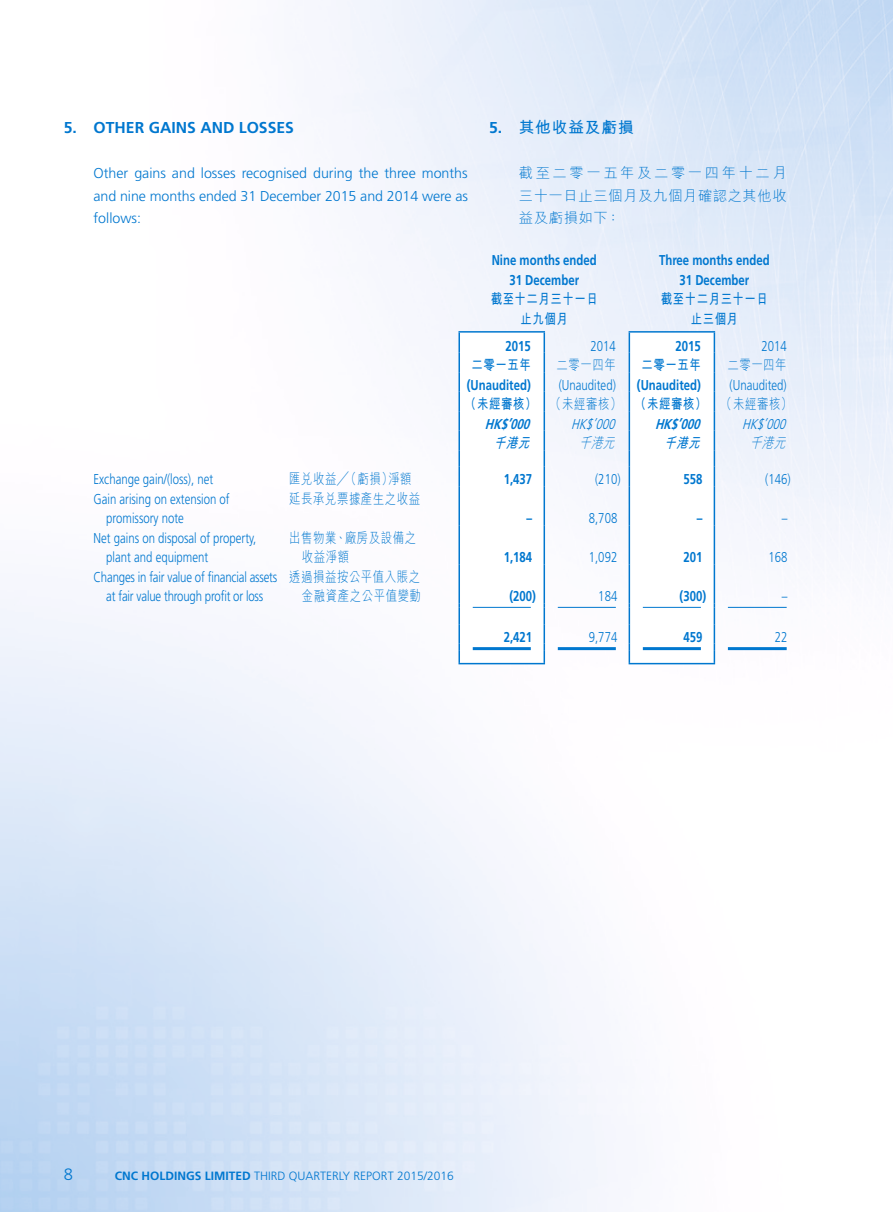
<style>
.page{position:relative;width:893px;height:1212px;background:#fff}
.page>*{position:absolute;margin:0;border:0;box-sizing:border-box;transform-origin:0 0}
.t1{font:300 16.5px "Frutiger LT Std";color:#0077cf}
.Heading_1{font:700 15.75px "Frutiger LT Std";color:#0077cf}
.C_Heading_1{font:700 15.75px "M Hei HK";letter-spacing:.05em;color:#0077cf}
.Body_Text{font:300 14.25px/19.5px "Frutiger LT Std";color:#0077cf;scale:.8 1}
.Body_Text-2{font:700 14.25px "Frutiger LT Std";color:#0077cf;scale:.8 1}
.Body_Text-3{font:300 14.25px/22.5px "Frutiger LT Std";color:#0077cf;text-align:justify}
.Body_Text-4{font:300 14.25px/19.5px "M Hei HK";letter-spacing:.05em;color:#0077cf;scale:.8 1}
.Body_Text-5{font:700 14.25px "M Hei HK";letter-spacing:.05em;color:#0077cf;scale:.8 1}
.C_Body_Text{font:300 14.25px/22.5px "M Hei HK";letter-spacing:.05em;color:#0077cf;text-align:justify}
.Body_Text-6{font:italic 700 14.25px "Frutiger LT Std";color:#0077cf;scale:.8 1}
.Body_Text-7{font:italic 300 14.25px "Frutiger LT Std";color:#0077cf;scale:.8 1}
.Body_Text-8{font:italic 700 14.25px "M Hei HK";color:#0077cf;scale:.8 1}
.Body_Text-9{font:italic 300 14.25px "M Hei HK";color:#0077cf;scale:.8 1}
.t2{font:300 12px "Frutiger LT Std";color:#0077cf}
.s1{font-family:"Frutiger LT Std"}
.s2{font-weight:700}
</style>
<div class="page">
<svg style="left:460px;top:332px;width:254px;height:332px"></svg>
<svg style="left:458px;top:353px;width:2px;height:19px"></svg>
<hr style="left:458px;top:372px;width:2px;height:20px;background:#0077cf">
<svg style="left:458px;top:392px;width:2px;height:19px"></svg>
<hr style="left:458px;top:411px;width:2px;height:20px;background:#0077cf">
<svg style="left:458px;top:431px;width:2px;height:55px"></svg>
<hr style="left:458px;top:486px;width:2px;height:39px;background:#0077cf">
<hr style="left:544px;top:486px;width:1px;height:39px;background:#0077cf">
<hr style="left:458px;top:525px;width:2px;height:39px;background:#0077cf">
<hr style="left:544px;top:525px;width:1px;height:39px;background:#0077cf">
<hr style="left:458px;top:564px;width:2px;height:39px;background:#0077cf">
<hr style="left:544px;top:564px;width:1px;height:39px;background:#0077cf">
<svg style="left:458px;top:603px;width:2px;height:21px"></svg>
<hr style="left:458px;top:624px;width:2px;height:20px;background:#0077cf">
<hr style="left:458px;top:331px;width:87px;height:2px;background:#0077cf">
<hr style="left:458px;top:333px;width:2px;height:20px;background:#0077cf">
<svg style="left:544px;top:333px;width:1px;height:153px"></svg>
<svg style="left:714px;top:333px;width:1px;height:153px"></svg>
<hr style="left:629px;top:486px;width:1px;height:39px;background:#0077cf">
<hr style="left:714px;top:486px;width:1px;height:39px;background:#0077cf">
<hr style="left:629px;top:525px;width:1px;height:39px;background:#0077cf">
<hr style="left:714px;top:525px;width:1px;height:39px;background:#0077cf">
<hr style="left:629px;top:564px;width:1px;height:39px;background:#0077cf">
<hr style="left:714px;top:564px;width:1px;height:39px;background:#0077cf">
<hr style="left:629px;top:331px;width:86px;height:2px;background:#0077cf">
<svg style="left:629px;top:333px;width:1px;height:153px"></svg>
<svg style="left:458px;top:644px;width:2px;height:19px"></svg>
<svg style="left:544px;top:603px;width:1px;height:60px"></svg>
<hr style="left:458px;top:663px;width:87px;height:1px;background:#0077cf">
<svg style="left:629px;top:603px;width:1px;height:60px"></svg>
<svg style="left:714px;top:603px;width:1px;height:60px"></svg>
<hr style="left:629px;top:663px;width:86px;height:1px;background:#0077cf">
<hr style="left:473px;top:607px;width:58px;height:1px;background:#0077cf">
<hr style="left:558px;top:607px;width:58px;height:1px;background:#0077cf">
<hr style="left:643px;top:607px;width:58px;height:1px;background:#0077cf">
<hr style="left:728px;top:607px;width:59px;height:1px;background:#0077cf">
<hr style="left:473px;top:647px;width:58px;height:3px;background:#0077cf">
<hr style="left:558px;top:647px;width:58px;height:3px;background:#0077cf">
<hr style="left:643px;top:647px;width:58px;height:3px;background:#0077cf">
<hr style="left:728px;top:647px;width:59px;height:3px;background:#0077cf">
<p class="Heading_1" style="left:64px;top:118px;width:232px">5. OTHER GAINS AND LOSSES</p>
<p class="Body_Text-3" style="left:94px;top:162px;width:376px">Other gains and losses recognised during the three months and nine months ended 31 December 2015 and 2014 were as follows:</p>
<p class="C_Heading_1" style="left:489px;top:116px;width:146px"><span class="s1">5.</span> 其他收益及虧損</p>
<p class="C_Body_Text" style="left:519px;top:161px;width:269px">截至二零一五年及二零一四年十二月三十一日止三個月及九個月確認之其他收益及虧損如下：</p>
<p class="Body_Text-2" style="left:492px;top:252px;width:133px">Nine months ended</p>
<p class="Body_Text-2" style="left:509px;top:271px;width:89px">31 December</p>
<p class="Body_Text-5" style="left:491px;top:289px;width:135px">截至十二月三十一日</p>
<p class="Body_Text-5" style="left:521px;top:308px;width:61px">止九個月</p>
<p class="Body_Text-2" style="left:659px;top:252px;width:140px">Three months ended</p>
<p class="Body_Text-2" style="left:679px;top:271px;width:89px">31 December</p>
<p class="Body_Text-5" style="left:661px;top:289px;width:135px">截至十二月三十一日</p>
<p class="Body_Text-5" style="left:691px;top:308px;width:61px">止三個月</p>
<p class="Body_Text-2" style="left:505px;top:338px;width:33px">2015</p>
<p class="Body_Text" style="left:590px;top:336px;width:33px">2014</p>
<p class="Body_Text-2" style="left:675px;top:338px;width:33px">2015</p>
<p class="Body_Text" style="left:761px;top:336px;width:33px">2014</p>
<p class="Body_Text-5" style="left:471px;top:355px;width:76px">二零一五年</p>
<p class="Body_Text-4" style="left:557px;top:355px;width:76px">二零一四年</p>
<p class="Body_Text-5" style="left:642px;top:355px;width:76px">二零一五年</p>
<p class="Body_Text-4" style="left:727px;top:355px;width:76px">二零一四年</p>
<p class="Body_Text-2" style="left:467px;top:377px;width:81px">(Unaudited)</p>
<p class="Body_Text" style="left:559px;top:375px;width:73px">(Unaudited)</p>
<p class="Body_Text-2" style="left:637px;top:377px;width:81px">(Unaudited)</p>
<p class="Body_Text" style="left:730px;top:375px;width:73px">(Unaudited)</p>
<p class="Body_Text-5" style="left:465px;top:394px;width:91px">（未經審核）</p>
<p class="Body_Text-4" style="left:550px;top:394px;width:91px">（未經審核）</p>
<p class="Body_Text-5" style="left:635px;top:394px;width:91px">（未經審核）</p>
<p class="Body_Text-4" style="left:720px;top:394px;width:91px">（未經審核）</p>
<p class="Body_Text-6" style="left:485px;top:416px;width:63px">HK$’000</p>
<p class="Body_Text-7" style="left:571px;top:416px;width:61px">HK$’000</p>
<p class="Body_Text-6" style="left:655px;top:416px;width:63px">HK$’000</p>
<p class="Body_Text-7" style="left:742px;top:416px;width:61px">HK$’000</p>
<p class="Body_Text-8" style="left:494px;top:433px;width:52px">千港元</p>
<p class="Body_Text-9" style="left:579px;top:436px;width:50px">千港元</p>
<p class="Body_Text-8" style="left:664px;top:433px;width:52px">千港元</p>
<p class="Body_Text-9" style="left:750px;top:436px;width:50px">千港元</p>
<p class="Body_Text" style="left:94px;top:470px;width:151px">Exchange gain/(loss), net</p>
<p class="Body_Text-4" style="left:289px;top:469px;width:155px">匯兌收益╱（虧損）淨額</p>
<p class="Body_Text-2" style="left:504px;top:471px;width:37px">1,437</p>
<p class="Body_Text" style="left:595px;top:470px;width:33px">(210)</p>
<p class="Body_Text-2" style="left:683px;top:471px;width:25px">558</p>
<p class="Body_Text" style="left:765px;top:470px;width:33px">(146)</p>
<p class="Body_Text" style="left:106px;top:489px;width:156px;text-indent:-13px">Gain arising on extension of promissory note</p>
<p class="Body_Text-4" style="left:289px;top:489px;width:165px">延長承兌票據產生之收益</p>
<p class="Body_Text-2" style="left:527px;top:510px;width:9px">–</p>
<p class="Body_Text" style="left:589px;top:509px;width:37px">8,708</p>
<p class="Body_Text-2" style="left:697px;top:510px;width:9px">–</p>
<p class="Body_Text" style="left:782px;top:509px;width:9px">–</p>
<p class="Body_Text" style="left:106px;top:528px;width:189px;text-indent:-13px">Net gains on disposal of property, plant and equipment</p>
<p class="Body_Text-4" style="left:302px;top:528px;width:144px;text-indent:-13px">出售物業、廠房及設備之收益淨額</p>
<p class="Body_Text" style="left:94px;top:567px;width:231px;text-align:center">Changes in fair value of financial assets at fair value through profit or loss</p>
<p class="Body_Text-4" style="left:289px;top:567px;width:166px;text-align:right">透過損益按公平值入賬之金融資產之公平值變動</p>
<p class="Body_Text-2" style="left:504px;top:549px;width:37px">1,184</p>
<p class="Body_Text" style="left:589px;top:548px;width:37px">1,092</p>
<p class="Body_Text-2" style="left:683px;top:549px;width:25px">201</p>
<p class="Body_Text" style="left:768px;top:548px;width:25px">168</p>
<p class="Body_Text-2" style="left:509px;top:588px;width:35px">(200)</p>
<p class="Body_Text" style="left:598px;top:587px;width:25px">184</p>
<p class="Body_Text-2" style="left:680px;top:588px;width:35px">(300)</p>
<p class="Body_Text" style="left:782px;top:587px;width:9px">–</p>
<p class="Body_Text-2" style="left:504px;top:629px;width:37px">2,421</p>
<p class="Body_Text" style="left:589px;top:627px;width:37px">9,774</p>
<p class="Body_Text-2" style="left:683px;top:629px;width:25px">459</p>
<p class="Body_Text" style="left:775px;top:627px;width:17px">22</p>
<p class="t1" style="left:64px;top:1165px;width:11px">8</p>
<p class="t2" style="left:115px;top:1169px;width:340px"><span class="s2">CNC HOLDINGS LIMITED</span> THIRD QUARTERLY REPORT 2015/2016</p>
</div>
